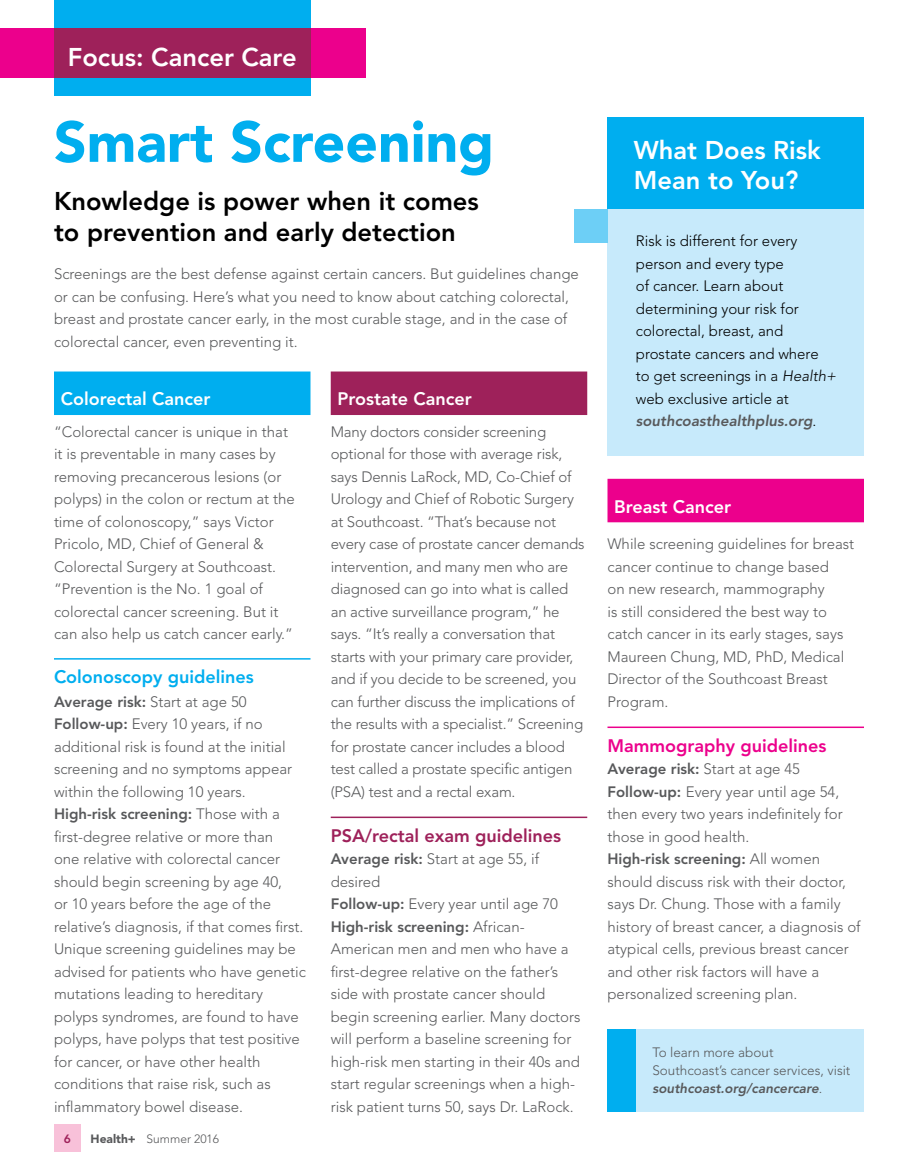
<style>
.page{position:relative;width:918px;height:1175px;background:#fff}
.page>*{position:absolute;margin:0;border:0;box-sizing:border-box;transform-origin:0 0}
.t1{font:900 57px "Avenir LT Std";color:#00aeef}
.t2{font:800 25.5px/30.6px "Avenir LT Std";color:#000}
.t3{font:800 25.5px/30px "Avenir LT Std";color:#fff}
.t4{font:800 18px "Avenir LT Std";color:#fff}
.t5{font:800 18px "Avenir LT Std";color:#9e215a}
.t6{font:800 18px "Avenir LT Std";color:#00aeef}
.t7{font:800 18px "Avenir LT Std";color:#ec008c}
.t8{font:300 15px/22.5px "Avenir LT Std";color:#58595b}
.t9{font:300 15px/22.5px "Avenir LT Std";color:#000}
.t10{font:300 13.5px/18px "Avenir LT Std";color:#58595b}
.t11{font:300 12px "Avenir LT Std";color:#58595b}
.t12{font:800 12px "Avenir LT Std";color:#9e215a}
.s1{font-weight:800}
.s2{font-weight:900}
.s3{font-style:italic}
.s4{font-weight:800;font-style:italic;color:#58595b}
.s5{font-weight:800;font-style:italic}
</style>
<div class="page">
<div style="left:608px;top:1029px;width:256px;height:83px;background:#c7eafb"></div>
<div style="left:608px;top:1029px;width:28px;height:83px;background:#00aeef"></div>
<div style="left:608px;top:127px;width:256px;height:328px;background:#c7eafb"></div>
<div style="left:608px;top:118px;width:256px;height:91px;background:#00aeef"></div>
<div style="left:54px;top:371px;width:256px;height:44px;background:#00aeef"></div>
<hr style="left:54px;top:658px;width:256px;height:1px;background:#00aeef">
<div style="left:608px;top:479px;width:256px;height:43px;background:#ec008c"></div>
<hr style="left:608px;top:726px;width:256px;height:2px;background:#ec008c">
<div style="left:331px;top:371px;width:256px;height:44px;background:#9e215a"></div>
<hr style="left:331px;top:816px;width:256px;height:2px;background:#9e215a">
<div style="left:574px;top:209px;width:34px;height:34px;background:#6dcff6"></div>
<div style="left:54px;top:1125px;width:27px;height:27px;background:#f8c1d9"></div>
<div style="left:0;top:28px;width:365px;height:49px;background:#ec008c"></div>
<div style="left:54px;top:0;width:256px;height:95px;background:#00aeef"></div>
<div style="left:54px;top:28px;width:256px;height:49px;background:#9e215a"></div>
<h2 class="t3" style="left:68px;top:42px;width:230px">Focus: Cancer Care</h2>
<h2 class="t3" style="left:97px;top:42px;width:172px">News + Notes</h2>
<h1 class="t1" style="left:54px;top:107px;width:442px">Smart Screening</h1>
<h2 class="t2" style="left:54px;top:186px;width:426px">Knowledge is power when it comes to prevention and early detection</h2>
<p class="t8" style="left:54px;top:263px;width:526px">Screenings are the best defense against certain cancers. But guidelines change or can be confusing. Here’s what you need to know about catching colorectal, breast and prostate cancer early, in the most curable stage, and in the case of colorectal cancer, even preventing it.</p>
<p class="t4" style="left:61px;top:388px;width:151px">Colorectal Cancer</p>
<p class="t8" style="left:54px;top:420px;width:242px">“Colorectal cancer is unique in that it is preventable in many cases by removing precancerous lesions (or polyps) in the colon or rectum at the time of colonoscopy,” says Victor Pricolo, MD, Chief of General &amp; Colorectal Surgery at Southcoast. “Prevention is the No. 1 goal of colorectal cancer screening. But it can also help us catch cancer early.”</p>
<p class="t6" style="left:54px;top:666px;width:201px">Colonoscopy guidelines</p>
<p class="t8" style="left:54px;top:690px;width:254px"><span class="s1">Average risk:</span> Start at age 50<br><span class="s1">Follow-up:</span> Every 10 years, if no additional risk is found at the initial screening and no symptoms appear within the following 10 years.<br><span class="s1">High-risk screening:</span> Those with a first-degree relative or more than<br>one relative with colorectal cancer should begin screening by age 40,<br>or 10 years before the age of the relative’s diagnosis, if that comes first.<br>Unique screening guidelines may be advised for patients who have genetic mutations leading to hereditary polyps syndromes, are found to have polyps, have polyps that test positive for cancer, or have other health conditions that raise risk, such as inflammatory bowel disease.</p>
<p class="t12" style="left:64px;top:1131px;width:9px">6</p>
<p class="t11" style="left:91px;top:1131px;width:130px"><span class="s2">Health+</span> Summer 2016</p>
<p class="t4" style="left:338px;top:388px;width:136px">Prostate Cancer</p>
<p class="t8" style="left:331px;top:420px;width:255px">Many doctors consider screening optional for those with average risk, says Dennis LaRock, MD, Co-Chief of Urology and Chief of Robotic Surgery at Southcoast. “That’s because not every case of prostate cancer demands intervention, and many men who are diagnosed can go into what is called an active surveillance program,” he says. “It’s really a conversation that starts with your primary care provider, and if you decide to be screened, you can further discuss the implications of the results with a specialist.” Screening for prostate cancer includes a blood test called a prostate specific antigen (PSA) test and a rectal exam.</p>
<p class="t5" style="left:331px;top:825px;width:232px">PSA/rectal exam guidelines</p>
<p class="t8" style="left:331px;top:848px;width:251px"><span class="s1">Average risk:</span> Start at age 55, if desired<br><span class="s1">Follow-up:</span> Every year until age 70<br><span class="s1">High-risk screening:</span> African-American men and men who have a first-degree relative on the father’s side with prostate cancer should begin screening earlier. Many doctors will perform a baseline screening for high-risk men starting in their 40s and start regular screenings when a high&shy;risk patient turns 50, says Dr. LaRock.</p>
<h2 class="t3" style="left:634px;top:135px;width:188px">What Does Risk<br>Mean to You?</h2>
<p class="t9" style="left:636px;top:230px;width:202px">Risk is different for every person and every type<br>of cancer. Learn about determining your risk for colorectal, breast, and prostate cancers and where to get screenings in a <span class="s3">Health+ </span>web exclusive article at <span class="s4">southcoasthealthplus.org</span>.</p>
<p class="t4" style="left:614px;top:495px;width:118px">Breast Cancer</p>
<p class="t8" style="left:608px;top:533px;width:248px">While screening guidelines for breast cancer continue to change based<br>on new research, mammography<br>is still considered the best way to catch cancer in its early stages, says<br>Maureen Chung, MD, PhD, Medical<br>Director of the Southcoast Breast<br>Program.</p>
<p class="t7" style="left:608px;top:735px;width:221px">Mammography guidelines</p>
<p class="t8" style="left:608px;top:758px;width:255px"><span class="s1">Average risk:</span> Start at age 45<br><span class="s1">Follow-up:</span> Every year until age 54, then every two years indefinitely for those in good health.<br><span class="s1">High-risk screening:</span> All women should discuss risk with their doctor, says Dr. Chung. Those with a family history of breast cancer, a diagnosis of atypical cells, previous breast cancer and other risk factors will have a personalized screening plan.</p>
<p class="t10" style="left:652px;top:1043px;width:200px">To learn more about<br>Southcoast’s cancer services, visit <span class="s5">southcoast.org/cancercare</span>.</p>
</div>
